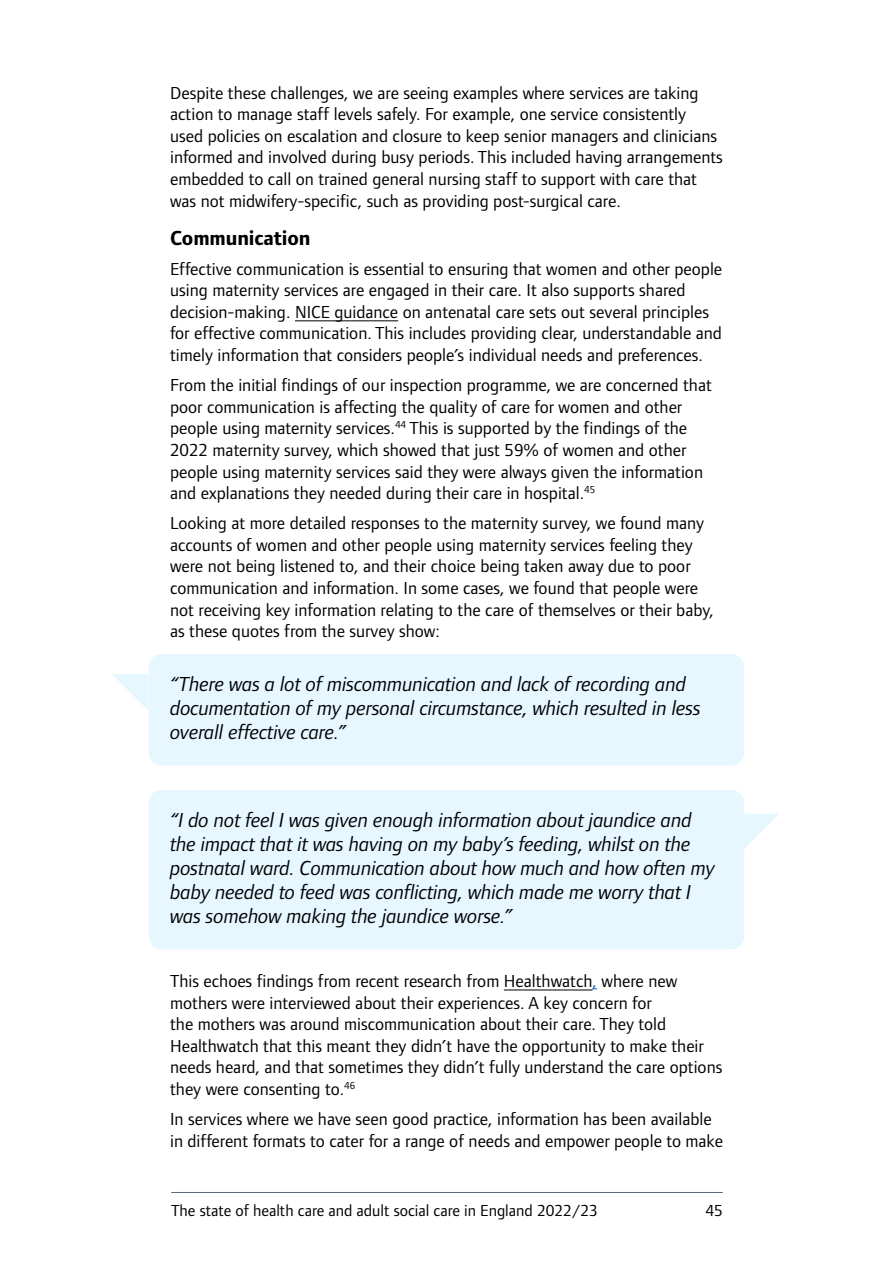
<style>
.page{position:relative;width:893px;height:1263px;background:#fff}
.page>*{position:absolute;margin:0;border:0;box-sizing:border-box;transform-origin:0 0}
.H4___Body_quote{font:italic 21px/24px "Foundry Form Sans";letter-spacing:-.01em;color:#000}
.H3___Subtitle{font:700 21px "Foundry Form Sans";letter-spacing:-.005em;color:#000}
.H4___Body{font:18px/21.6px "Foundry Form Sans";color:#000}
.t1{font:16.5px "Foundry Form Sans";color:#000}
.s1{color:#0563c1}
</style>
<div class="page">
<hr style="left:171px;top:1192px;width:551px;height:1px;background:#596876">
<hr style="left:295px;top:320px;width:103px;height:1px;background:#000">
<div style="left:149px;top:654px;width:595px;height:111px;background:#e6f7ff;border-radius:13px"></div>
<div style="left:149px;top:790px;width:595px;height:159px;background:#e6f7ff;border-radius:13px"></div>
<hr style="left:504px;top:989px;width:89px;height:1px;background:#000">
<svg style="left:112px;top:674px;width:36px;height:36px"></svg>
<svg style="left:744px;top:814px;width:35px;height:35px"></svg>
<p class="H4___Body" style="left:170px;top:82px;width:554px">Despite these challenges, we are seeing examples where services are taking action to manage staff levels safely. For example, one service consistently used policies on escalation and closure to keep senior managers and clinicians informed and involved during busy periods. This included having arrangements embedded to call on trained general nursing staff to support with care that was not midwifery-specific, such as providing post-surgical care.</p>
<h3 class="H3___Subtitle" style="left:170px;top:225px;width:142px">Communication</h3>
<p class="H4___Body" style="left:170px;top:258px;width:554px">Effective communication is essential to ensuring that women and other people using maternity services are engaged in their care. It also supports shared decision-making. NICE guidance on antenatal care sets out several principles for effective communication. This includes providing clear, understandable and timely information that considers people’s individual needs and preferences.</p>
<p class="H4___Body" style="left:170px;top:374px;width:543px">From the initial findings of our inspection programme, we are concerned that poor communication is affecting the quality of care for women and other people using maternity services.<sup>44</sup> This is supported by the findings of the 2022 maternity survey, which showed that just 59% of women and other people using maternity services said they were always given the information and explanations they needed during their care in hospital.<sup>45</sup></p>
<p class="H4___Body" style="left:170px;top:512px;width:545px">Looking at more detailed responses to the maternity survey, we found many accounts of women and other people using maternity services feeling they were not being listened to, and their choice being taken away due to poor communication and information. In some cases, we found that people were not receiving key information relating to the care of themselves or their baby, as these quotes from the survey show:</p>
<p class="H4___Body_quote" style="left:170px;top:672px;width:532px">“There was a lot of miscommunication and lack of recording and documentation of my personal circumstance, which resulted in less overall effective care.”</p>
<p class="H4___Body_quote" style="left:170px;top:808px;width:546px">“I do not feel I was given enough information about jaundice and the impact that it was having on my baby’s feeding, whilst on the postnatal ward. Communication about how much and how often my baby needed to feed was conflicting, which made me worry that I was somehow making the jaundice worse.”</p>
<p class="H4___Body" style="left:170px;top:970px;width:554px">This echoes findings from recent research from Healthwatch<span class="s1">,</span> where new mothers were interviewed about their experiences. A key concern for<br>the mothers was around miscommunication about their care. They told Healthwatch that this meant they didn’t have the opportunity to make their needs heard, and that sometimes they didn’t fully understand the care options they were consenting to.<sup>46</sup></p>
<p class="H4___Body" style="left:170px;top:1108px;width:554px">In services where we have seen good practice, information has been available in different formats to cater for a range of needs and empower people to make</p>
<p class="t1" style="left:171px;top:1200px;width:428px">The state of health care and adult social care in England 2022/23</p>
<p class="t1" style="left:705px;top:1200px;width:19px">45</p>
</div>
